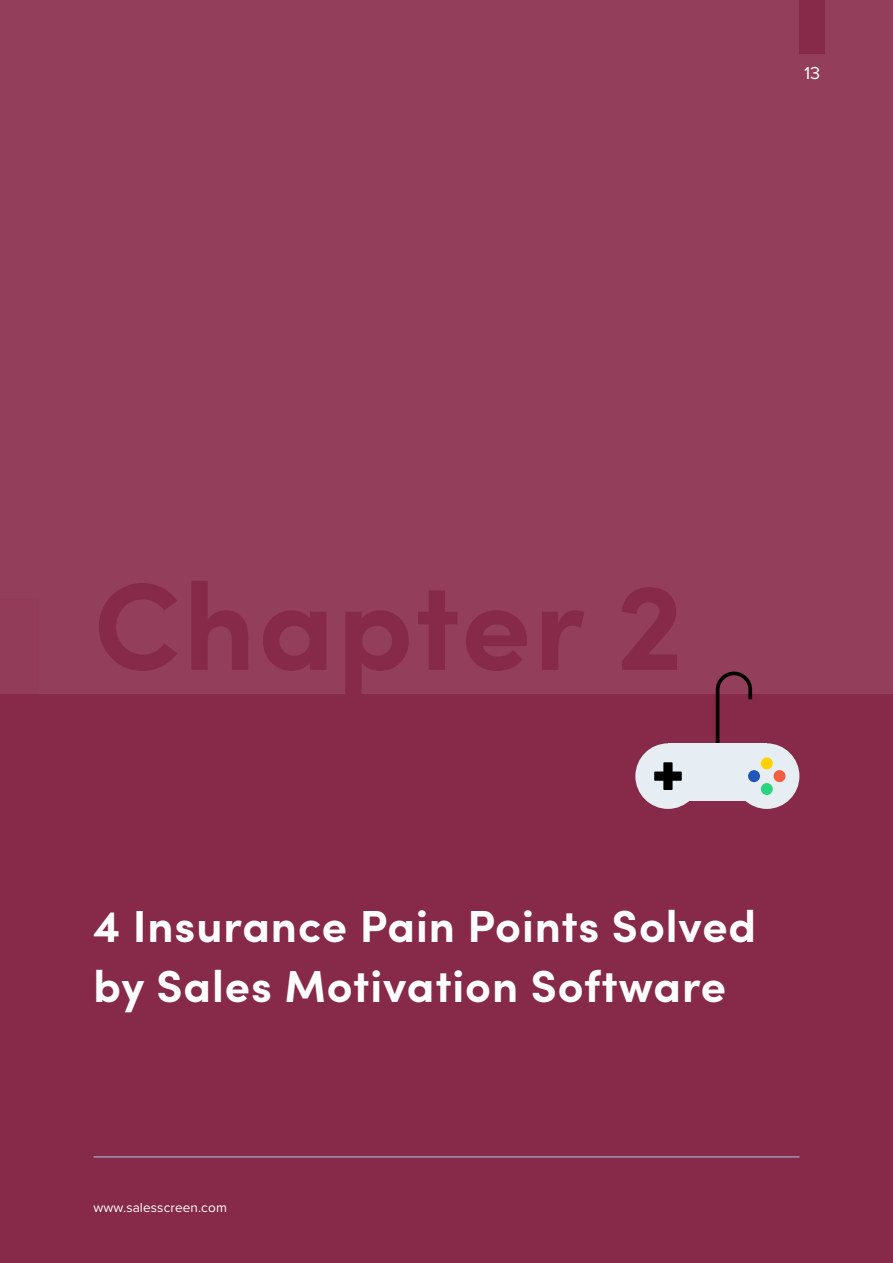
<style>
.page{position:relative;width:893px;height:1263px;background:#fff}
.page>*{position:absolute;margin:0;border:0;box-sizing:border-box;transform-origin:0 0}
.t1{font:700 124.5px "Sofia Pro";letter-spacing:.02em;color:#872949}
.t2{font:700 45px/60px "Sofia Pro";letter-spacing:.02em;color:#fff}
.t3{font:18px "Proxima Nova";color:#fff}
.t4{font:13.5px "Proxima Nova";letter-spacing:.01em;color:#fff}
</style>
<div class="page">
<div style="left:0;top:0;width:893px;height:859px;background:#933e5b"></div>
<div style="left:0;top:695px;width:893px;height:568px;background:#872949"></div>
<svg style="left:716px;top:672px;width:36px;height:71px"></svg>
<div style="left:668px;top:743px;width:99px;height:57px;background:#e7eef3"></div>
<div style="left:734px;top:743px;width:65px;height:66px;background:#e7eef3;border-radius:50%"></div>
<div style="left:635px;top:743px;width:66px;height:66px;background:#e7eef3;border-radius:50%"></div>
<div style="left:761px;top:783px;width:12px;height:12px;background:#2bd47e;border-radius:50%"></div>
<div style="left:748px;top:770px;width:12px;height:12px;background:#2155b9;border-radius:50%"></div>
<div style="left:774px;top:770px;width:11px;height:12px;background:#f35e3e;border-radius:50%"></div>
<div style="left:761px;top:757px;width:12px;height:12px;background:#ffd100;border-radius:50%"></div>
<div style="left:654px;top:771px;width:28px;height:10px;background:#000"></div>
<div style="left:663px;top:762px;width:10px;height:28px;background:#000"></div>
<hr style="left:94px;top:1156px;width:705px;height:1px;background:#a6caf4">
<div style="left:799px;top:0;width:26px;height:54px;background:#872949"></div>
<p class="t3" style="left:804px;top:60px;width:18px">13</p>
<h1 class="t1" style="left:94px;top:530px;width:591px">Chapter 2</h1>
<p class="t2" style="left:94px;top:893px;width:664px">4 Insurance Pain Points Solved by Sales Motivation Software</p>
<p class="t4" style="left:94px;top:1197px;width:135px">www.salesscreen.com</p>
</div>
